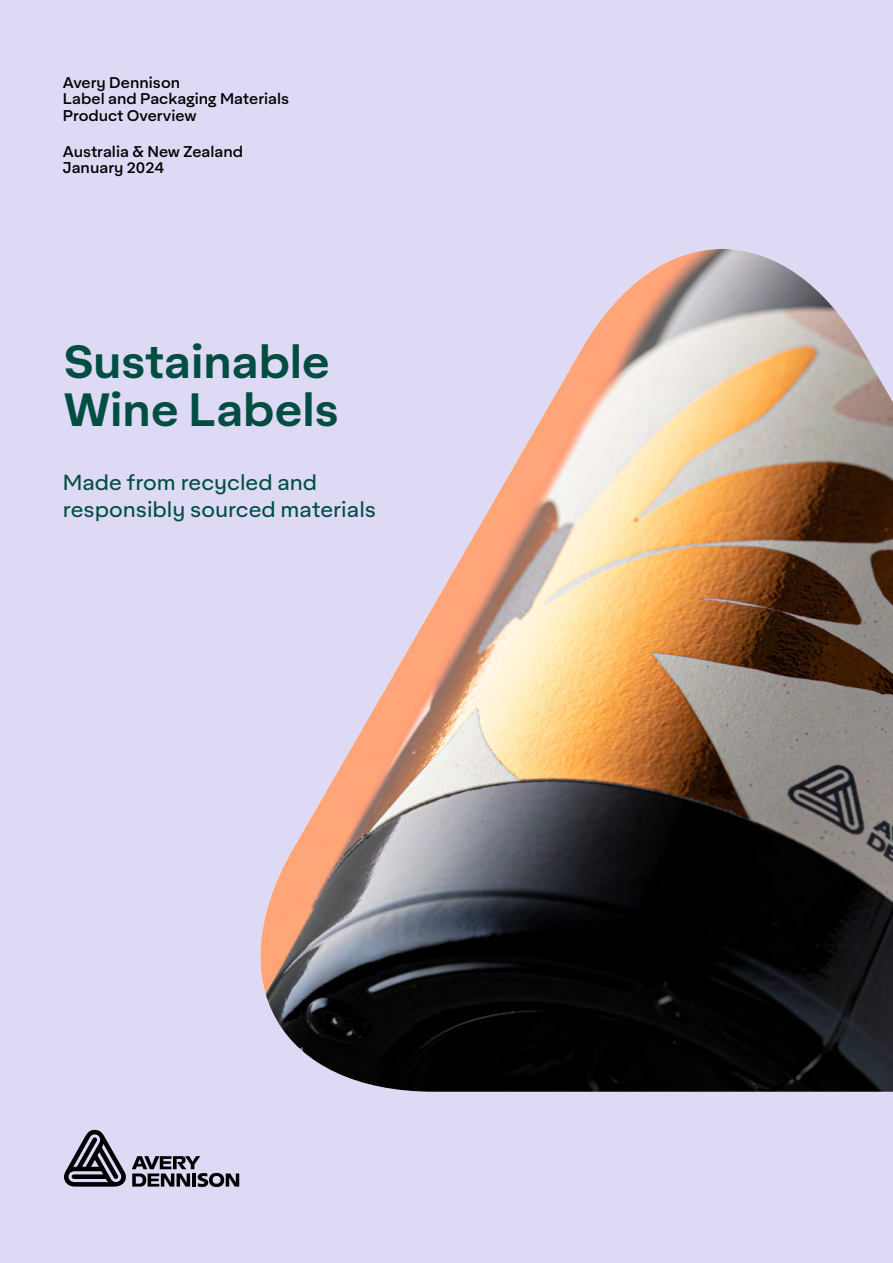
<style>
.page{position:relative;width:893px;height:1263px;background:#dedaf6}
.page>*{position:absolute;margin:0;border:0;box-sizing:border-box;transform-origin:0 0}
.t1{font:600 45px/48px "Aktifo A";color:#004e42}
.t2{font:21px/27px "Aktifo A";color:#004e42}
.t3{font:500 15px/16.5px "Aktifo A";color:#000}
</style>
<div class="page">
<img style="left:260px;top:249px;width:633px;height:843px">
<svg style="left:64px;top:1129px;width:62px;height:58px"></svg>
<svg style="left:132px;top:1156px;width:107px;height:31px"></svg>
<p class="t3" style="left:63px;top:74px;width:228px">Avery Dennison<br>Label and Packaging Materials<br>Product Overview</p>
<p class="t3" style="left:63px;top:143px;width:182px">Australia &amp; New Zealand<br>January 2024</p>
<h1 class="t1" style="left:64px;top:337px;width:276px">Sustainable<br>Wine Labels</h1>
<h2 class="t2" style="left:63px;top:468px;width:315px">Made from recycled and responsibly sourced materials</h2>
</div>
